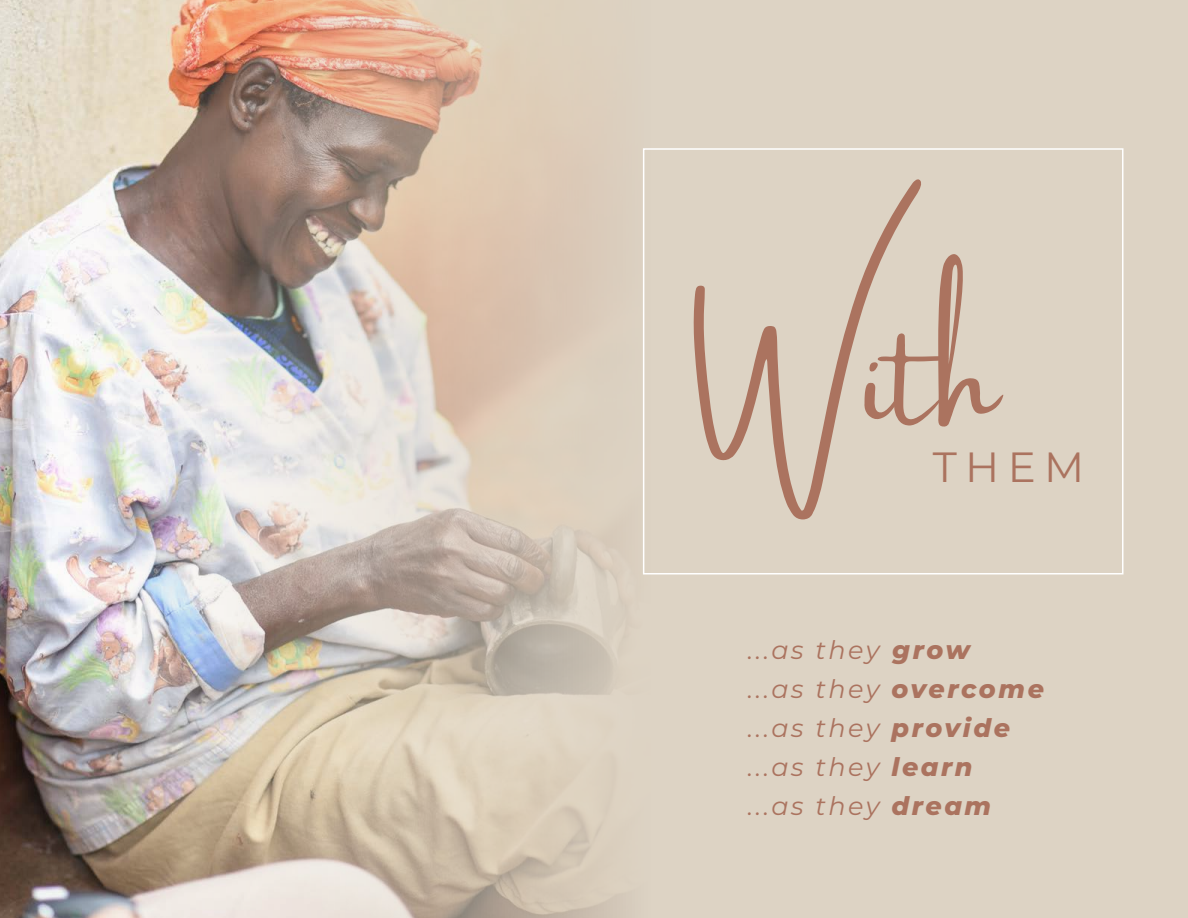
<style>
.page{position:relative;width:1188px;height:918px;background:#fff}
.page>*{position:absolute;margin:0;border:0;box-sizing:border-box;transform-origin:0 0}
.t1{font:91.5px "Amsterdam 1";color:#ab735f}
.t2{font:42px "Montserrat";color:#ab735f}
.t3{font:italic 25.5px/39px "Montserrat";letter-spacing:.1em;color:#ab735f}
.s1{font-weight:800}
</style>
<div class="page">
<div style="left:748px;top:0;width:440px;height:918px;background:#ddd3c4"></div>
<img style="left:0;top:0;width:748px;height:918px">
<div style="left:643px;top:148px;width:481px;height:426px;border:2px solid #fff"></div>
<h1 class="t1" style="left:691px;top:344px;width:311px">With</h1>
<h2 class="t2" style="left:933px;top:438px;width:153px">THEM</h2>
<p class="t3" style="left:748px;top:630px;width:298px">...as they <span class="s1">grow<br></span>...as they <span class="s1">overcome </span>...as they <span class="s1">provide </span>...as they <span class="s1">learn<br></span>...as they <span class="s1">dream</span></p>
</div>
